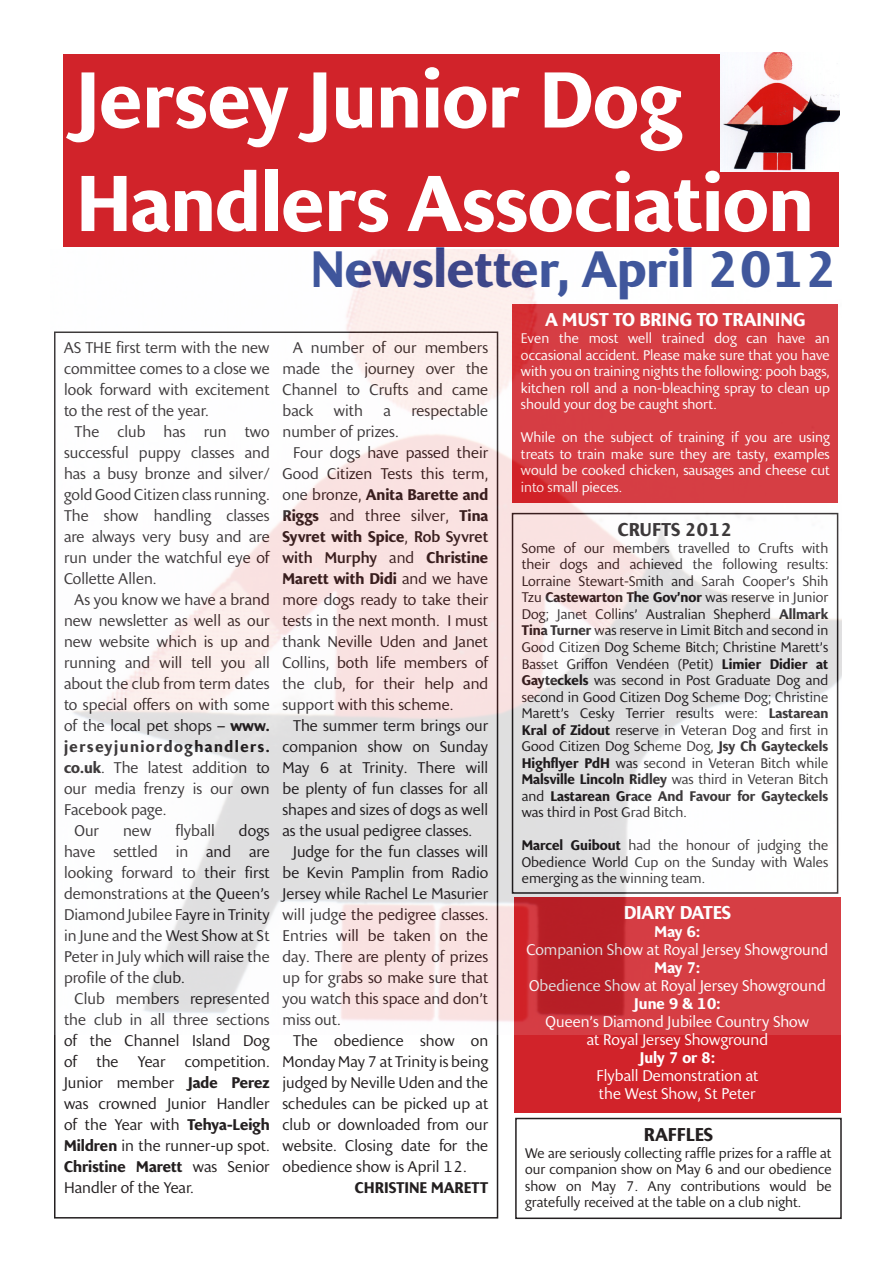
<style>
.page{position:relative;width:893px;height:1263px;background:#fff}
.page>*{position:absolute;margin:0;border:0;box-sizing:border-box;transform-origin:0 0}
.t1{font:700 76.5px/103.5px "Presence";color:#fff}
.t2{font:700 49.5px "Presence";color:#253f8e}
.t3{font:700 18px "Presence";color:#fff}
.t4{font:700 18px "Presence";color:#231f20}
.t5{font:700 18px "Presence";color:#fff}
.t6{font:15px/21px "Presence";color:#231f20;text-align:justify}
.t7{font:15px "Presence";color:#fff}
.t8{font:700 15px "Presence";color:#fff}
.t9{font:700 15px "Presence";color:#231f20}
.t10{font:13.5px/16.5px "Presence";color:#231f20;text-align:justify}
.t11{font:13.5px/16.5px "Presence";color:#fff;text-align:justify}
.s1{font-family:"Swiss 721 BT";font-weight:700;font-stretch:condensed}
.s2{font-weight:700}
.s3{font-weight:500}
</style>
<div class="page">
<div style="left:63px;top:54px;width:776px;height:193px;background:#d1232a"></div>
<div style="left:514px;top:897px;width:327px;height:215px;background:#d1232a"></div>
<img style="left:721px;top:53px;width:118px;height:118px">
<div style="left:515px;top:1118px;width:327px;height:101px;border:2px solid #231f20"></div>
<img style="left:54px;top:250px;width:788px;height:784px">
<p class="t1" style="left:76px;top:51px;width:739px">Jersey Junior Dog<br>Handlers Association</p>
<p class="t2" style="left:310px;top:240px;width:529px">Newsletter, April 2012</p>
<p class="t6" style="left:64px;top:337px;width:207px">AS THE first term with the new committee comes to a close we look forward with excitement to the rest of the year.</p>
<p class="t6" style="left:64px;top:421px;width:207px;text-indent:11px">The club has run two successful puppy classes and has a busy bronze and silver/ gold Good Citizen class running.<br>The show handling classes are always very busy and are run under the watchful eye of Collette Allen.</p>
<p class="t6" style="left:64px;top:589px;width:207px;text-indent:11px">As you know we have a brand new newsletter as well as our new website which is up and running and will tell you all about the club from term dates to special offers on with some of the local pet shops <span class="s1">–</span> <span class="s2">www. jerseyjuniordoghandlers. co.uk</span>. The latest addition to our media frenzy is our own Facebook page.</p>
<p class="t6" style="left:75px;top:820px;width:26px">Our</p>
<p class="t6" style="left:123px;top:820px;width:30px">new</p>
<p class="t6" style="left:175px;top:820px;width:41px">flyball</p>
<p class="t6" style="left:64px;top:820px;width:207px;text-indent:175px">dogs have settled in and are looking forward to their first demonstrations at the Queen’s Diamond Jubilee Fayre in Trinity in June and the West Show at St Peter in July which will raise the profile of the club.</p>
<p class="t6" style="left:64px;top:988px;width:207px;text-indent:11px">Club members represented the club in all three sections of the Channel Island Dog of</p>
<p class="t6" style="left:96px;top:1051px;width:24px">the</p>
<p class="t6" style="left:138px;top:1051px;width:29px">Year</p>
<p class="t6" style="left:64px;top:1051px;width:207px;text-indent:121px">competition.<br>Junior member <span class="s2">Jade Perez </span>was crowned Junior Handler of the Year with <span class="s2">Tehya-Leigh Mildren</span> in the runner-up spot.<br><span class="s2">Christine Marett</span> was Senior Handler of the Year.</p>
<p class="t6" style="left:282px;top:337px;width:207px;text-indent:11px">A number of our members made the journey over the Channel to Crufts and came back</p>
<p class="t6" style="left:334px;top:400px;width:31px">with</p>
<p class="t6" style="left:383px;top:400px;width:9px">a</p>
<p class="t6" style="left:411px;top:400px;width:78px">respectable</p>
<p class="t6" style="left:282px;top:421px;width:118px">number of prizes.</p>
<p class="t6" style="left:282px;top:442px;width:207px;text-indent:11px">Four dogs have passed their Good Citizen Tests this term, one bronze, <span class="s2">Anita Barette and Riggs</span> and three silver, <span class="s2">Tina Syvret with Spice</span>, <span class="s3">Rob Syvret with Murphy</span> and <span class="s2">Christine Marett with Didi</span> and we have more dogs ready to take their tests in the next month. I must thank Neville Uden and Janet Collins, both life members of the club, for their help and support with this scheme.</p>
<p class="t6" style="left:282px;top:715px;width:207px;text-indent:11px">The summer term brings our companion show on Sunday May 6 at Trinity. There will be plenty of fun classes for all shapes and sizes of dogs as well as the usual pedigree classes.</p>
<p class="t6" style="left:282px;top:841px;width:207px;text-indent:11px">Judge for the fun classes will be Kevin Pamplin from Radio Jersey while Rachel Le Masurier will judge the pedigree classes.<br>Entries will be taken on the day. There are plenty of prizes up for grabs so make sure that you watch this space and don’t miss out.</p>
<p class="t6" style="left:282px;top:1030px;width:207px;text-indent:11px">The obedience show on Monday May 7 at Trinity is being judged by Neville Uden and the schedules can be picked up at club or downloaded from our website. Closing date for the obedience show is April 12.</p>
<p class="t9" style="left:355px;top:1178px;width:135px">CHRISTINE MARETT</p>
<p class="t3" style="left:545px;top:309px;width:262px">A MUST TO BRING TO TRAINING</p>
<p class="t11" style="left:521px;top:330px;width:310px">Even the most well trained dog can have an occasional accident. Please make sure that you have with you on training nights the following: pooh bags, kitchen roll and a non-bleaching spray to clean up should your dog be caught short.</p>
<p class="t11" style="left:521px;top:429px;width:310px">While on the subject of training if you are using treats to train make sure they are tasty, examples would be cooked chicken, sausages and cheese cut into small pieces.</p>
<p class="t4" style="left:618px;top:519px;width:116px">CRUFTS 2012</p>
<p class="t10" style="left:522px;top:540px;width:308px">Some of our members travelled to Crufts with their dogs and achieved the following results:<br>Lorraine Stewart-Smith and Sarah Cooper’s Shih Tzu <span class="s2">Castewarton The Gov’nor</span> was reserve in Junior Dog; Janet Collins’ Australian Shepherd <span class="s2">Allmark Tina Turner</span> was reserve in Limit Bitch and second in Good Citizen Dog Scheme Bitch; Christine Marett’s Basset Griffon Vendéen (Petit) <span class="s2">Limier Didier at Gayteckels</span> was second in Post Graduate Dog and second in Good Citizen Dog Scheme Dog; Christine Marett’s Cesky Terrier results were: <span class="s2">Lastarean Kral of Zidout</span> reserve in Veteran Dog and first in Good Citizen Dog Scheme Dog, <span class="s2">Jsy Ch Gayteckels Highflyer PdH</span> was second in Veteran Bitch while <span class="s2">Malsville Lincoln Ridley</span> was third in Veteran Bitch and <span class="s2">Lastarean Grace And Favour for Gayteckels </span>was third in Post Grad Bitch.</p>
<p class="t10" style="left:522px;top:837px;width:308px"><span class="s2">Marcel Guibout</span> had the honour of judging the Obedience World Cup on the Sunday with Wales emerging as the winning team.</p>
<p class="t5" style="left:624px;top:901px;width:109px">DIARY DATES</p>
<p class="t8" style="left:655px;top:922px;width:47px">May 6:</p>
<p class="t7" style="left:526px;top:940px;width:303px">Companion Show at Royal Jersey Showground</p>
<p class="t8" style="left:655px;top:958px;width:47px">May 7:</p>
<p class="t7" style="left:529px;top:976px;width:298px">Obedience Show at Royal Jersey Showground</p>
<p class="t8" style="left:634px;top:994px;width:88px">June 9 &amp; 10:</p>
<p class="t7" style="left:545px;top:1012px;width:265px">Queen’s Diamond Jubilee Country Show</p>
<p class="t7" style="left:587px;top:1030px;width:183px">at Royal Jersey Showground</p>
<p class="t8" style="left:640px;top:1048px;width:77px">July 7 or 8:</p>
<p class="t7" style="left:596px;top:1066px;width:164px">Flyball Demonstration at</p>
<p class="t7" style="left:599px;top:1084px;width:158px">the West Show, St Peter</p>
<p class="t4" style="left:644px;top:1124px;width:71px">RAFFLES</p>
<p class="t10" style="left:525px;top:1145px;width:308px">We are seriously collecting raffle prizes for a raffle at our companion show on May 6 and our obedience show on May 7. Any contributions would be gratefully received at the table on a club night.</p>
</div>
